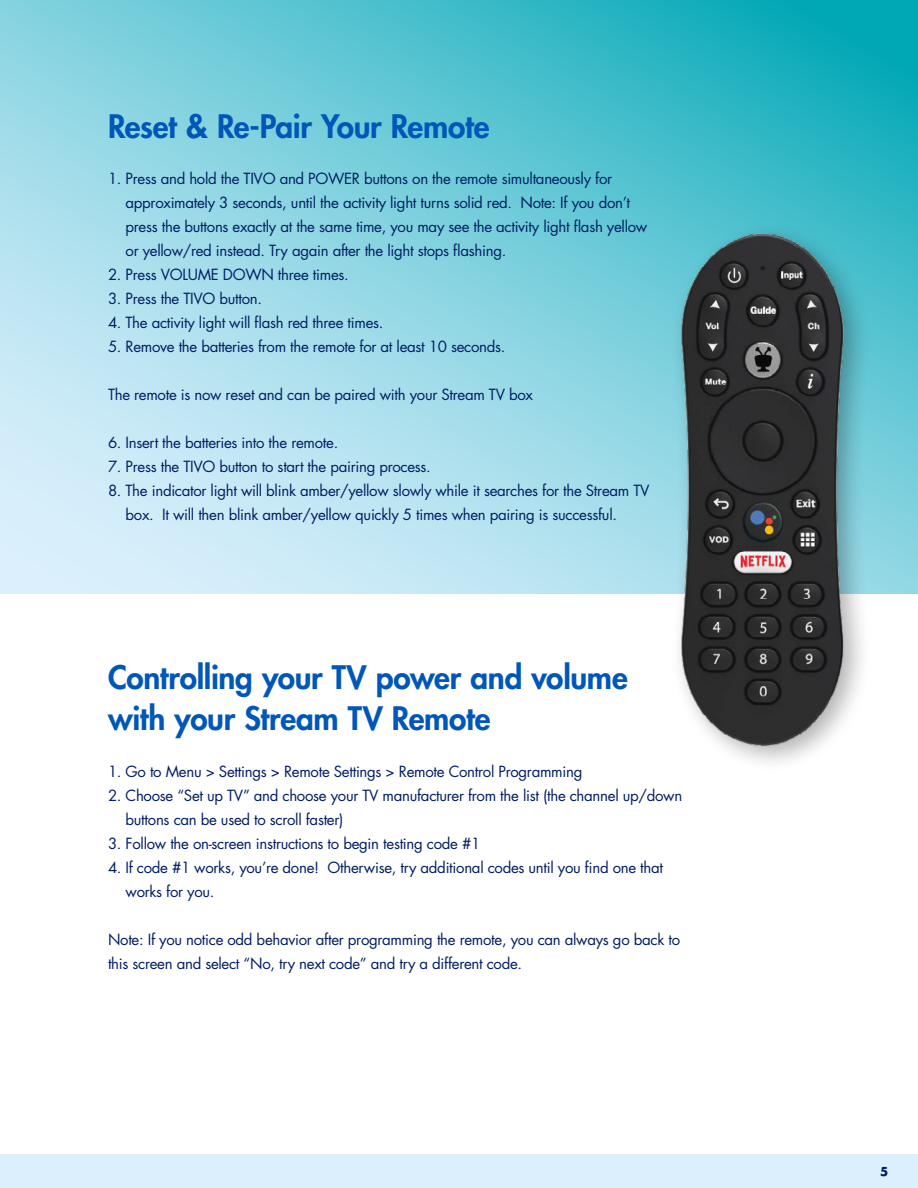
<style>
.page{position:relative;width:918px;height:1188px;background:#fff}
.page>*{position:absolute;margin:0;border:0;box-sizing:border-box;transform-origin:0 0}
.t1{font:800 31.5px/40.5px "Futura Std";letter-spacing:-.01em;color:#0057b8}
.t2{font:15px/24px "Futura Std";letter-spacing:-.02em;color:#001e62}
.t3{font:700 12px "Futura Std";color:#001e62}
</style>
<div class="page">
<svg style="left:0;top:0;width:918px;height:594px;background:#87d3e0"></svg>
<div style="left:0;top:1155px;width:918px;height:33px;background:#dbeffc"></div>
<div style="left:669px;top:221px;width:204px;height:552px;background:#000;opacity:.3"></div>
<img style="left:676px;top:228px;width:172px;height:525px">
<h1 class="t1" style="left:108px;top:107px;width:383px">Reset &amp; Re-Pair Your Remote</h1>
<p class="t2" style="left:126px;top:167px;width:523px;text-indent:-18px">1. Press and hold the TIVO and POWER buttons on the remote simultaneously for approximately 3 seconds, until the activity light turns solid red. Note: If you don’t press the buttons exactly at the same time, you may see the activity light flash yellow or yellow/red instead. Try again after the light stops flashing.</p>
<p class="t2" style="left:108px;top:263px;width:242px">2. Press VOLUME DOWN three times.</p>
<p class="t2" style="left:108px;top:287px;width:156px">3. Press the TIVO button.</p>
<p class="t2" style="left:108px;top:311px;width:277px">4. The activity light will flash red three times.</p>
<p class="t2" style="left:108px;top:335px;width:399px">5. Remove the batteries from the remote for at least 10 seconds.</p>
<p class="t2" style="left:108px;top:383px;width:427px">The remote is now reset and can be paired with your Stream TV box</p>
<p class="t2" style="left:108px;top:431px;width:232px">6. Insert the batteries into the remote.</p>
<p class="t2" style="left:108px;top:455px;width:324px">7. Press the TIVO button to start the pairing process.</p>
<p class="t2" style="left:126px;top:479px;width:525px;text-indent:-18px">8. The indicator light will blink amber/yellow slowly while it searches for the Stream TV box. It will then blink amber/yellow quickly 5 times when pairing is successful.</p>
<h1 class="t1" style="left:108px;top:657px;width:521px">Controlling your TV power and volume with your Stream TV Remote</h1>
<p class="t2" style="left:108px;top:759px;width:476px">1. Go to Menu &gt; Settings &gt; Remote Settings &gt; Remote Control Programming</p>
<p class="t2" style="left:126px;top:783px;width:558px;text-indent:-18px">2. Choose “Set up TV” and choose your TV manufacturer from the list (the channel up/down buttons can be used to scroll faster)</p>
<p class="t2" style="left:108px;top:831px;width:374px">3. Follow the on-screen instructions to begin testing code #1</p>
<p class="t2" style="left:126px;top:855px;width:539px;text-indent:-18px">4. If code #1 works, you’re done! Otherwise, try additional codes until you find one that works for you.</p>
<p class="t2" style="left:108px;top:927px;width:574px">Note: If you notice odd behavior after programming the remote, you can always go back to this screen and select “No, try next code” and try a different code.</p>
<p class="t3" style="left:880px;top:1164px;width:10px">5</p>
</div>
